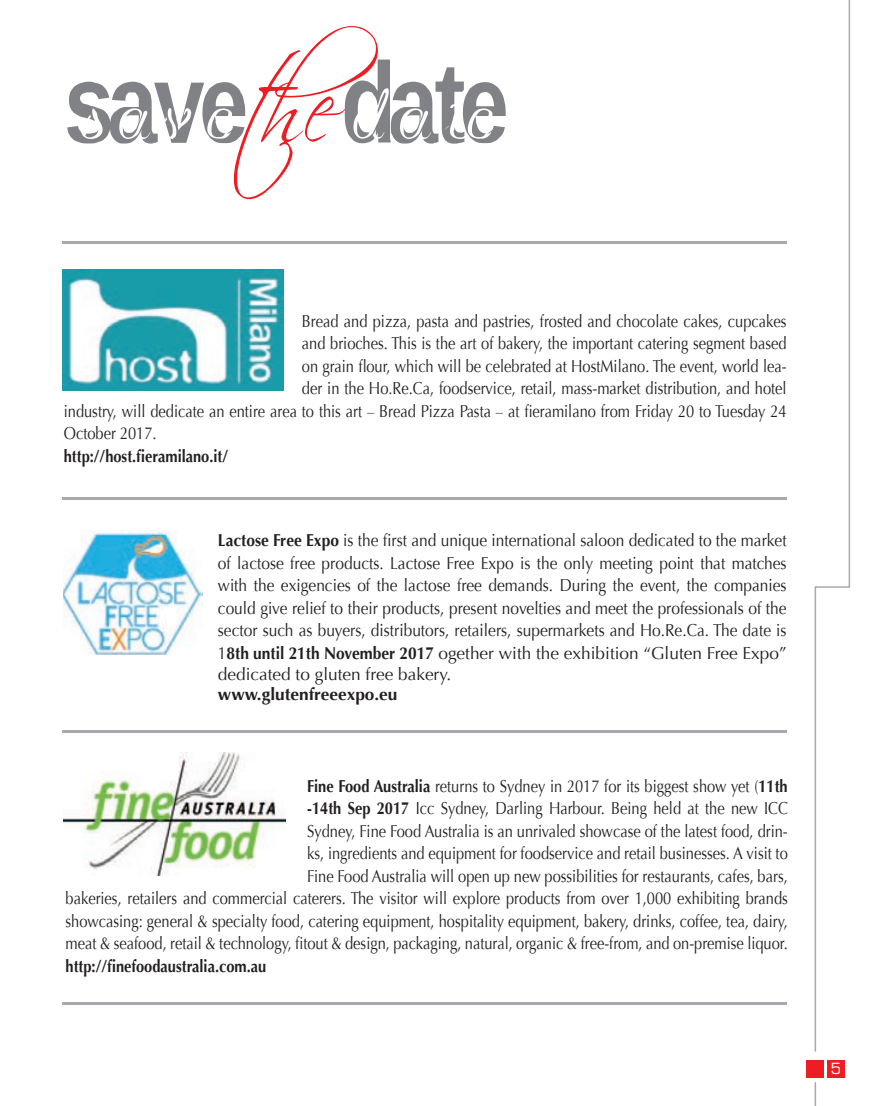
<style>
.page{position:relative;width:893px;height:1106px;background:#fff}
.page>*{position:absolute;margin:0;border:0;box-sizing:border-box;transform-origin:0 0}
.t1{font:17.25px/22.5px "Optima";color:#231f20;text-align:right;scale:.85 1}
.t2{font:17.25px/22.5px "Optima";color:#231f20;text-align:justify;scale:.9 1}
.t3{font:700 17.25px "Optima";color:#231f20;scale:.85 1}
.t4{font:17.25px "Optima";color:#231f20}
.t5{font:700 17.25px "Optima";color:#231f20}
.t6{font:15px "Eurostile";color:#fff}
.s1{font-weight:700}
</style>
<div class="page">
<div style="left:806px;top:1060px;width:17px;height:17px;background:#ee1d23"></div>
<div style="left:828px;top:1060px;width:17px;height:17px;background:#ee1d23"></div>
<svg style="left:815px;top:1082px;width:1px;height:24px"></svg>
<svg style="left:814px;top:0;width:37px;height:1052px"></svg>
<svg style="left:67px;top:26px;width:439px;height:173px"></svg>
<img style="left:64px;top:530px;width:138px;height:124px">
<img style="left:63px;top:270px;width:221px;height:120px">
<hr style="left:63px;top:1002px;width:724px;height:2px;background:#a8a9ad">
<hr style="left:63px;top:497px;width:724px;height:2px;background:#a8a9ad">
<hr style="left:63px;top:730px;width:724px;height:2px;background:#a8a9ad">
<hr style="left:63px;top:241px;width:724px;height:2px;background:#a8a9ad">
<img style="left:64px;top:753px;width:222px;height:122px">
<p class="t1" style="left:302px;top:310px;width:572px">Bread and pizza, pasta and pastries, frosted and chocolate cakes, cupcakes</p>
<p class="t1" style="left:302px;top:332px;width:572px">and brioches. This is the art of bakery, the important catering segment based</p>
<p class="t1" style="left:302px;top:355px;width:572px">on grain flour, which will be celebrated at HostMilano. The event, world lea-</p>
<p class="t1" style="left:302px;top:377px;width:572px">der in the Ho.Re.Ca, foodservice, retail, mass-market distribution, and hotel</p>
<p class="t1" style="left:64px;top:400px;width:852px">industry, will dedicate an entire area to this art – Bread Pizza Pasta – at fieramilano from Friday 20 to Tuesday 24</p>
<p class="t1" style="left:64px;top:422px;width:111px">October 2017.</p>
<p class="t3" style="left:64px;top:446px;width:195px">http://host.fieramilano.it/</p>
<p class="t2" style="left:218px;top:529px;width:633px"><span class="s1">Lactose Free Expo</span> is the first and unique international saloon dedicated to the market of lactose free products. Lactose Free Expo is the only meeting point that matches with the exigencies of the lactose free demands. During the event, the companies could give relief to their products, present novelties and meet the professionals of the sector such as buyers, distributors, retailers, supermarkets and Ho.Re.Ca. The date is 1<span class="s1">8th until 21th November 2017</span> ogether with the exhibition “Gluten Free Expo”</p>
<p class="t4" style="left:218px;top:663px;width:235px">dedicated to gluten free bakery.</p>
<p class="t5" style="left:218px;top:684px;width:181px">www.glutenfreeexpo.eu</p>
<p class="t1" style="left:66px;top:775px;width:851px"><span class="s1">Fine Food Australia</span> returns to Sydney in 2017 for its biggest show yet (<span class="s1">11th<br>-14th Sep 2017</span> Icc Sydney, Darling Harbour. Being held at the new ICC<br>Sydney, Fine Food Australia is an unrivaled showcase of the latest food, drin-<br>ks, ingredients and equipment for foodservice and retail businesses. A visit to<br>Fine Food Australia will open up new possibilities for restaurants, cafes, bars,<br>bakeries, retailers and commercial caterers. The visitor will explore products from over 1,000 exhibiting brands showcasing: general &amp; specialty food, catering equipment, hospitality equipment, bakery, drinks, coffee, tea, dairy, meat &amp; seafood, retail &amp; technology, fitout &amp; design, packaging, natural, organic &amp; free-from, and on-premise liquor.</p>
<p class="t3" style="left:66px;top:956px;width:238px">http://finefoodaustralia.com.au</p>
<p class="t6" style="left:831px;top:1062px;width:12px">5</p>
</div>
